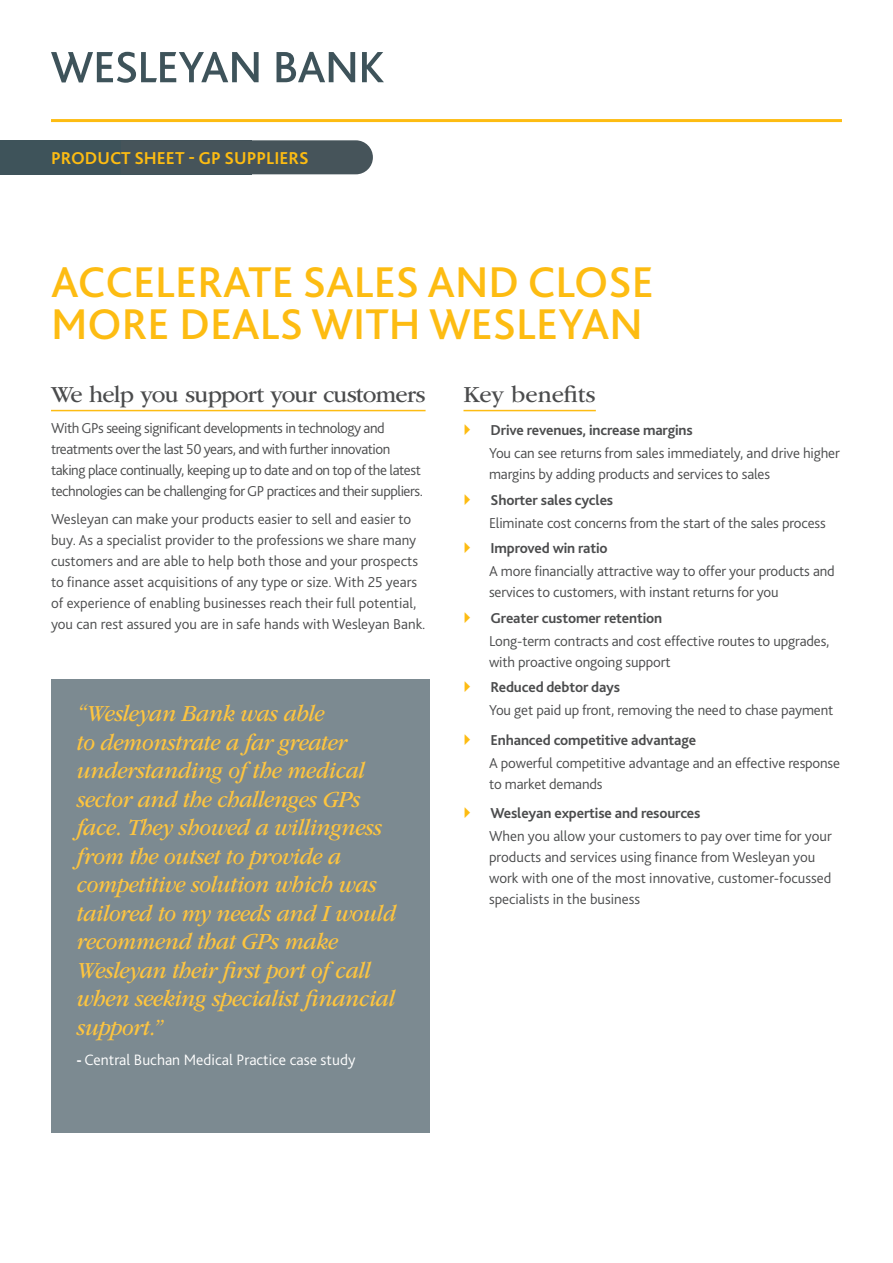
<style>
.page{position:relative;width:893px;height:1263px;background:#fff}
.page>*{position:absolute;margin:0;border:0;box-sizing:border-box;transform-origin:0 0}
.t1{font:500 45px/42px "Bliss";color:#fdbc12}
.Copy{font:italic 24px/28.5px "ITC Garamond Std";letter-spacing:-.02em;color:#fec53f;scale:.94 1}
.Subheading{font:24px "ITC Garamond Std";letter-spacing:-.03em;color:#4b4c4d}
.Subheading-2{font:24px "ITC Garamond Std";color:#4b4c4d}
.Tab_text{font:700 18px "Bliss";color:#fdbc12}
.Subheading-3{font:300 15.75px "Bliss";color:#fff}
.List{font:300 15px/21px "Bliss";letter-spacing:-.01em;color:#4b4c4d}
.Subheading-4{font:300 15px/21px "Bliss";color:#4b4c4d}
.Subheading-5{font:300 15px/21px "Bliss";letter-spacing:-.03em;color:#4b4c4d}
.t2{font:700 15px "Bliss";letter-spacing:-.01em;color:#4b4c4d}
.s1{font-weight:700}
</style>
<div class="page">
<hr style="left:51px;top:119px;width:791px;height:3px;background:#fdbc12">
<svg style="left:277px;top:52px;width:78px;height:30px"></svg>
<svg style="left:362px;top:52px;width:22px;height:30px"></svg>
<svg style="left:51px;top:52px;width:208px;height:31px"></svg>
<hr style="left:51px;top:410px;width:375px;height:1px;background:#fdbc12">
<hr style="left:463px;top:410px;width:133px;height:1px;background:#fdbc12">
<div style="left:51px;top:679px;width:378px;height:453px;background:#7c8a91"></div>
<div style="left:0;top:140px;width:252px;height:34px;background:#46545a"></div>
<div style="left:252px;top:140px;width:121px;height:34px;background:#46545a"></div>
<p class="Tab_text" style="left:51px;top:147px;width:259px">PRODUCT SHEET - GP SUPPLIERS</p>
<p class="t1" style="left:51px;top:260px;width:604px">ACCELERATE SALES AND CLOSE<br>MORE DEALS WITH WESLEYAN</p>
<p class="Subheading" style="left:51px;top:381px;width:376px">We help you support your customers</p>
<p class="Subheading-5" style="left:51px;top:418px;width:373px">With GPs seeing significant developments in technology and treatments over the last 50 years, and with further innovation taking place continually, keeping up to date and on top of the latest technologies can be challenging for GP practices and their suppliers.</p>
<p class="Subheading-4" style="left:51px;top:508px;width:376px">Wesleyan can make your products easier to sell and easier to buy. As a specialist provider to the professions we share many customers and are able to help both those and your prospects to finance asset acquisitions of any type or size. With 25 years of experience of enabling businesses reach their full potential, you can rest assured you are in safe hands with Wesleyan Bank.</p>
<p class="Copy" style="left:77px;top:700px;width:341px">“Wesleyan Bank was able<br>to demonstrate a far greater understanding of the medical sector and the challenges GPs face. They showed a willingness from the outset to provide a competitive solution which was tailored to my needs and I would recommend that GPs make<br>Wesleyan their first port of call when seeking specialist financial support.”</p>
<p class="Subheading-3" style="left:77px;top:1050px;width:280px"><span class="s1">-</span> Central Buchan Medical Practice case study</p>
<p class="Subheading-2" style="left:463px;top:381px;width:134px">Key benefits</p>
<p class="t2" style="left:490px;top:421px;width:204px">Drive revenues, increase margins</p>
<p class="List" style="left:489px;top:443px;width:352px">You can see returns from sales immediately, and drive higher margins by adding products and services to sales</p>
<p class="t2" style="left:490px;top:490px;width:124px">Shorter sales cycles</p>
<p class="List" style="left:489px;top:512px;width:338px">Eliminate cost concerns from the start of the sales process</p>
<p class="t2" style="left:490px;top:539px;width:119px">Improved win ratio</p>
<p class="List" style="left:489px;top:561px;width:347px">A more financially attractive way to offer your products and services to customers, with instant returns for you</p>
<p class="t2" style="left:490px;top:608px;width:173px">Greater customer retention</p>
<p class="List" style="left:489px;top:630px;width:342px">Long-term contracts and cost effective routes to upgrades, with proactive ongoing support</p>
<p class="t2" style="left:490px;top:678px;width:131px">Reduced debtor days</p>
<p class="List" style="left:489px;top:699px;width:346px">You get paid up front, removing the need to chase payment</p>
<p class="t2" style="left:490px;top:730px;width:207px">Enhanced competitive advantage</p>
<p class="List" style="left:489px;top:752px;width:353px">A powerful competitive advantage and an effective response to market demands</p>
<p class="t2" style="left:490px;top:804px;width:211px">Wesleyan expertise and resources</p>
<p class="List" style="left:489px;top:826px;width:344px">When you allow your customers to pay over time for your products and services using finance from Wesleyan you work with one of the most innovative, customer-focussed specialists in the business</p>
</div>
